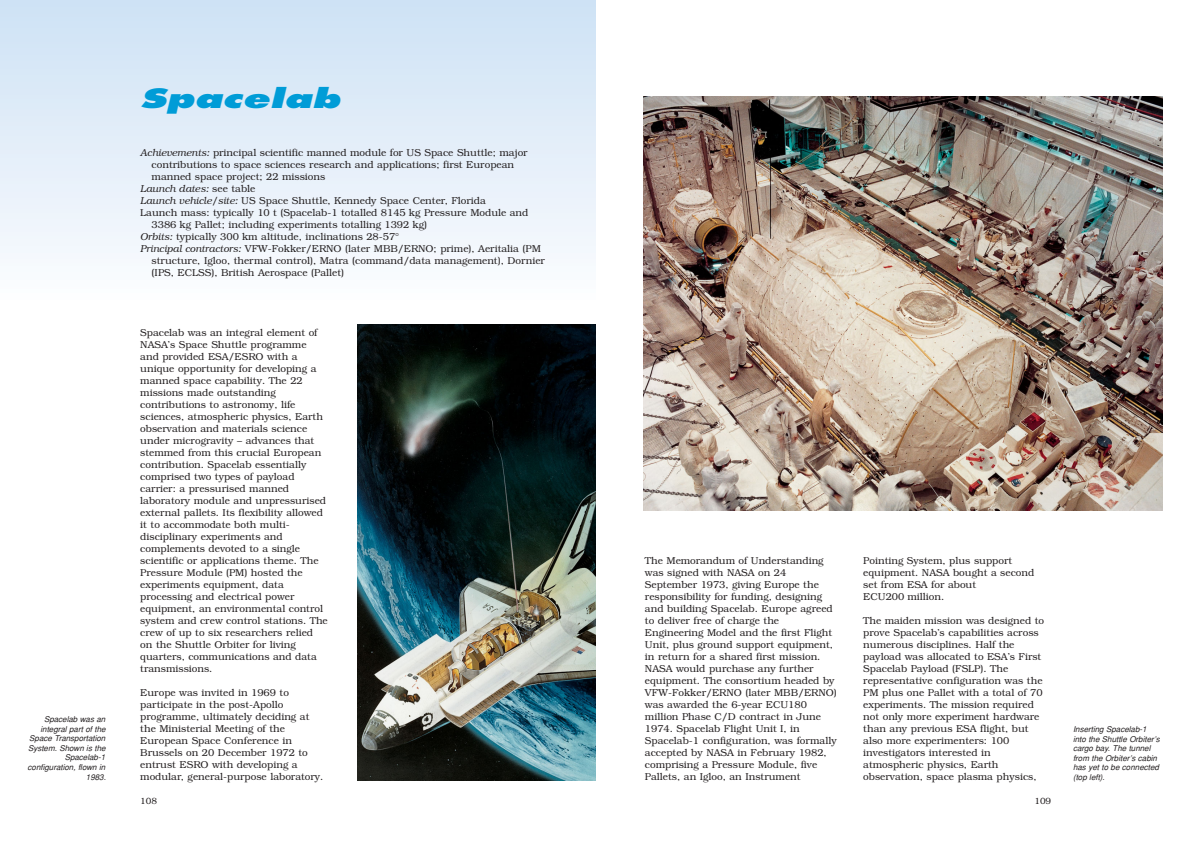
<style>
.page{position:relative;width:1191px;height:842px;background:#fff}
.page>*{position:absolute;margin:0;border:0;box-sizing:border-box;transform-origin:0 0}
.t1{font:26px "ES Atitle";color:#009cd7}
.t2{font:300 10px/12px "Bookman";color:#231f20}
.t3{font:italic 300 10px "Bookman";color:#231f20}
.t4{font:300 9px "Bookman";color:#231f20}
.t5{font:italic 8px/9.6px "Helvetica";color:#231f20}
.s1{font-style:italic}
.s2{font-style:normal}
</style>
<div class="page">
<img style="left:0;top:0;width:1163px;height:781px">
<p class="t5" style="left:28px;top:715px;width:80px;text-align:right">Spacelab was an integral part of the<br>Space Transportation<br>System. Shown is the<br>Spacelab-1 configuration, flown in<br>1983.</p>
<h1 class="t1" style="left:140px;top:86px;width:202px">Spacelab</h1>
<p class="t2" style="left:140px;top:148px;width:389px"><span class="s1">Achievements:</span> principal scientific manned module for US Space Shuttle; major</p>
<p class="t2" style="left:152px;top:160px;width:364px">contributions to space sciences research and applications; first European</p>
<p class="t2" style="left:152px;top:172px;width:175px">manned space project; 22 missions</p>
<p class="t3" style="left:140px;top:185px;width:117px">Launch dates: <span class="s2">see table</span></p>
<p class="t2" style="left:140px;top:196px;width:347px"><span class="s1">Launch vehicle/site:</span> US Space Shuttle, Kennedy Space Center, Florida</p>
<p class="t2" style="left:140px;top:208px;width:390px">Launch mass: typically 10 t (Spacelab-1 totalled 8145 kg Pressure Module and</p>
<p class="t2" style="left:152px;top:220px;width:277px">3386 kg Pallet; including experiments totalling 1392 kg)</p>
<p class="t2" style="left:140px;top:232px;width:260px"><span class="s1">Orbits:</span> typically 300 km altitude, inclinations 28-57°</p>
<p class="t2" style="left:140px;top:244px;width:402px"><span class="s1">Principal contractors:</span> VFW-Fokker/ERNO (later MBB/ERNO; prime), Aeritalia (PM</p>
<p class="t2" style="left:152px;top:256px;width:395px">structure, Igloo, thermal control), Matra (command/data management), Dornier</p>
<p class="t2" style="left:152px;top:268px;width:194px">(IPS, ECLSS), British Aerospace (Pallet)</p>
<p class="t2" style="left:140px;top:328px;width:189px">Spacelab was an integral element of NASA’s Space Shuttle programme<br>and provided ESA/ESRO with a unique opportunity for developing a manned space capability. The 22 missions made outstanding contributions to astronomy, life sciences, atmospheric physics, Earth observation and materials science under microgravity – advances that stemmed from this crucial European contribution. Spacelab essentially comprised two types of payload carrier: a pressurised manned laboratory module and unpressurised external pallets. Its flexibility allowed it to accommodate both multi&shy;disciplinary experiments and complements devoted to a single scientific or applications theme. The Pressure Module (PM) hosted the experiments equipment, data processing and electrical power equipment, an environmental control system and crew control stations. The crew of up to six researchers relied<br>on the Shuttle Orbiter for living quarters, communications and data transmissions.</p>
<p class="t2" style="left:140px;top:688px;width:185px">Europe was invited in 1969 to participate in the post-Apollo programme, ultimately deciding at the Ministerial Meeting of the<br>European Space Conference in<br>Brussels on 20 December 1972 to entrust ESRO with developing a modular, general-purpose laboratory.</p>
<p class="t2" style="left:645px;top:556px;width:193px">The Memorandum of Understanding was signed with NASA on 24<br>September 1973, giving Europe the responsibility for funding, designing and building Spacelab. Europe agreed to deliver free of charge the Engineering Model and the first Flight Unit, plus ground support equipment, in return for a shared first mission.<br>NASA would purchase any further equipment. The consortium headed by VFW-Fokker/ERNO (later MBB/ERNO) was awarded the 6-year ECU180 million Phase C/D contract in June 1974. Spacelab Flight Unit I, in Spacelab-1 configuration, was formally accepted by NASA in February 1982, comprising a Pressure Module, five Pallets, an Igloo, an Instrument</p>
<p class="t2" style="left:863px;top:556px;width:173px">Pointing System, plus support equipment. NASA bought a second set from ESA for about<br>ECU200 million.</p>
<p class="t2" style="left:863px;top:616px;width:182px">The maiden mission was designed to prove Spacelab’s capabilities across numerous disciplines. Half the payload was allocated to ESA’s First Spacelab Payload (FSLP). The representative configuration was the PM plus one Pallet with a total of 70 experiments. The mission required not only more experiment hardware than any previous ESA flight, but also more experimenters: 100 investigators interested in atmospheric physics, Earth observation, space plasma physics,</p>
<p class="t4" style="left:140px;top:798px;width:18px">108</p>
<p class="t4" style="left:1034px;top:798px;width:18px">109</p>
<p class="t5" style="left:1073px;top:725px;width:88px">Inserting Spacelab-1 into the Shuttle Orbiter’s cargo bay. The tunnel from the Orbiter’s cabin has yet to be connected (top left).</p>
</div>
